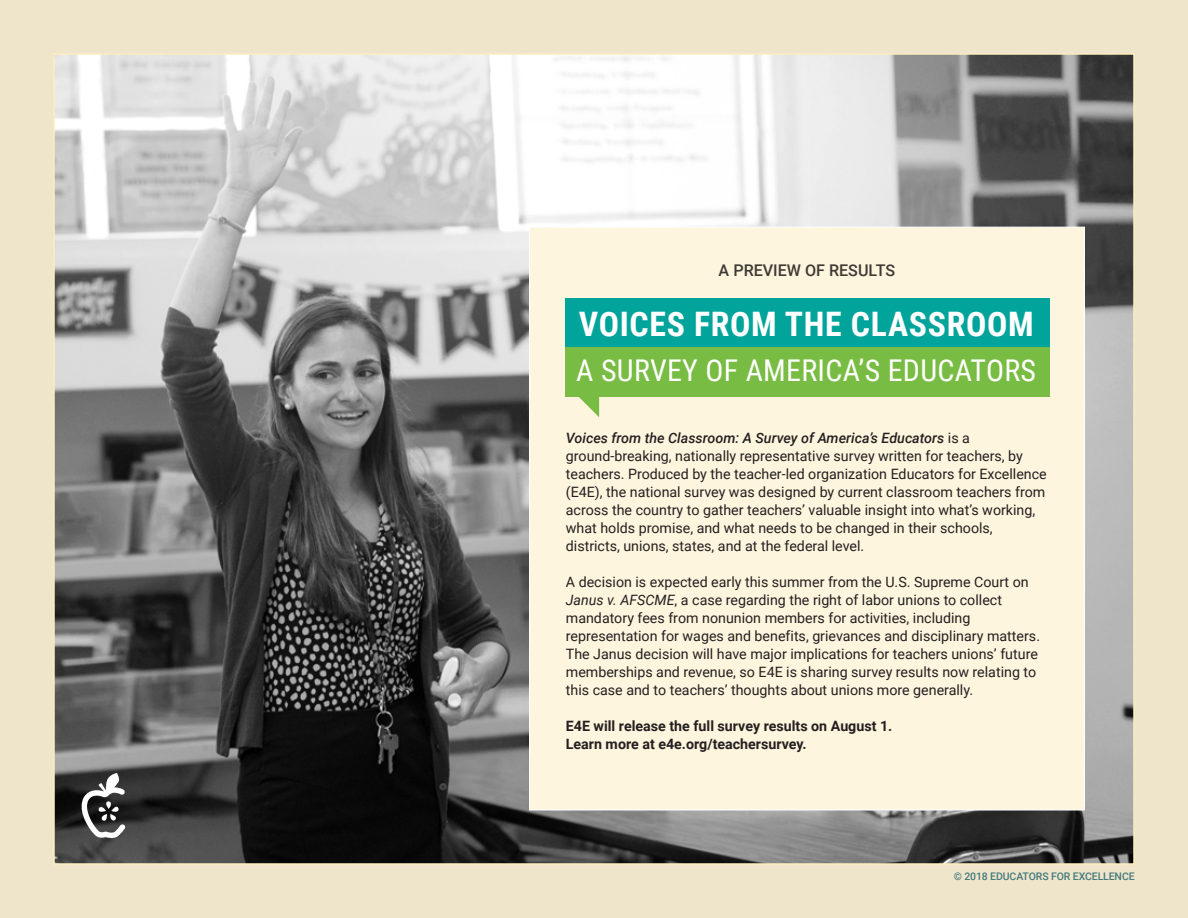
<style>
.page{position:relative;width:1188px;height:918px;background:#efe5cb}
.page>*{position:absolute;margin:0;border:0;box-sizing:border-box;transform-origin:0 0}
.t1{font:700 33.75px "Roboto Condensed";letter-spacing:.02em;color:#fff}
.t2{font:30px "Roboto Condensed";letter-spacing:.01em;color:#fff}
.t3{font:500 16.2px "Roboto";color:#3d3a36}
.t4{font:14.25px/18px "Roboto";color:#231f20}
.t5{font:700 14.25px/18px "Roboto";color:#231f20}
.t6{font:500 10.5px "Roboto";letter-spacing:-.01em;color:#437a7c}
.s1{font-weight:500;font-style:italic}
.s2{font-style:italic}
</style>
<div class="page">
<img style="left:56px;top:56px;width:1076px;height:806px">
<div style="left:529px;top:227px;width:556px;height:583px;background:#fdf5dd;border:1px solid #fff"></div>
<div style="left:565px;top:299px;width:485px;height:49px;background:#00a49a"></div>
<div style="left:565px;top:348px;width:485px;height:49px;background:#79bc43"></div>
<svg style="left:579px;top:397px;width:20px;height:20px"></svg>
<svg style="left:78px;top:773px;width:48px;height:67px;background:#656565"></svg>
<p class="t3" style="left:719px;top:259px;width:178px">A PREVIEW OF RESULTS</p>
<h1 class="t1" style="left:579px;top:301px;width:456px">VOICES FROM THE CLASSROOM</h1>
<h2 class="t2" style="left:576px;top:349px;width:461px">A SURVEY OF AMERICA’S EDUCATORS</h2>
<p class="t4" style="left:566px;top:428px;width:482px"><span class="s1">Voices from the Classroom: A Survey of America’s Educators</span> is a ground-breaking, nationally representative survey written for teachers, by teachers. Produced by the teacher-led organization Educators for Excellence (E4E), the national survey was designed by current classroom teachers from across the country to gather teachers’ valuable insight into what’s working, what holds promise, and what needs to be changed in their schools, districts, unions, states, and at the federal level.</p>
<p class="t4" style="left:566px;top:572px;width:476px">A decision is expected early this summer from the U.S. Supreme Court on <span class="s2">Janus v. AFSCME</span>, a case regarding the right of labor unions to collect mandatory fees from nonunion members for activities, including representation for wages and benefits, grievances and disciplinary matters.<br>The Janus decision will have major implications for teachers unions’ future memberships and revenue, so E4E is sharing survey results now relating to this case and to teachers’ thoughts about unions more generally.</p>
<p class="t5" style="left:566px;top:716px;width:328px">E4E will release the full survey results on August 1.<br>Learn more at e4e.org/teachersurvey.</p>
<p class="t6" style="left:954px;top:869px;width:182px">© 2018 EDUCATORS FOR EXCELLENCE</p>
</div>
